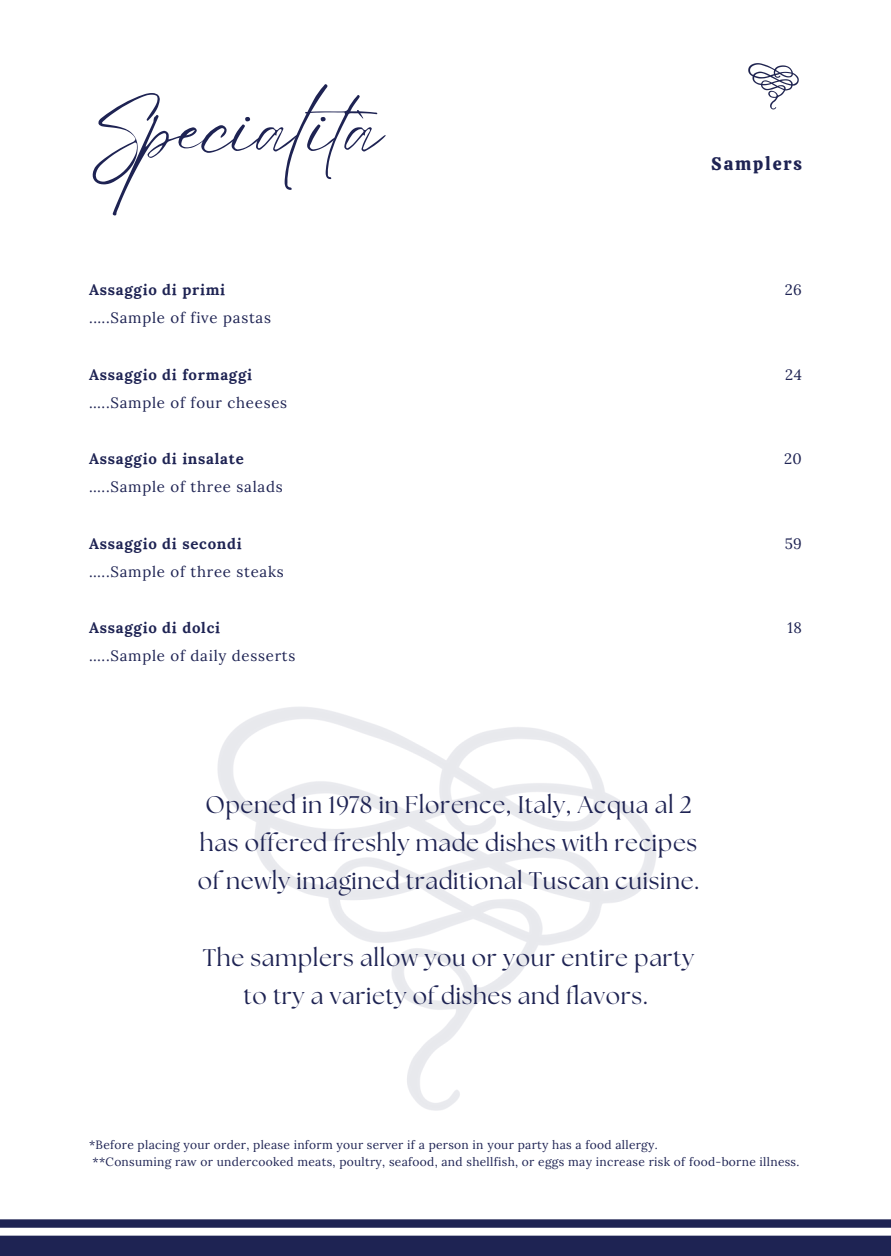
<style>
.page{position:relative;width:891px;height:1256px;background:#fff}
.page>*{position:absolute;margin:0;border:0;box-sizing:border-box;transform-origin:0 0}
.t1{font:75px "Eyesome Script";color:#1e2353}
.t2{font:24px/38.2px "The Seasons";letter-spacing:.025em;color:#1e2353;text-align:center}
.t3{font:18px "Calistoga";letter-spacing:.1em;color:#1e2353}
.t4{font:15px/28.2px "Lora";letter-spacing:.05em;color:#1e2353}
.t5{font:12px "Lora";letter-spacing:.025em;color:#1e2353}
.s1{font-weight:700}
</style>
<div class="page">
<img style="left:217px;top:707px;width:439px;height:404px">
<div style="left:0;top:1219px;width:891px;height:8px;background:#1e2353"></div>
<div style="left:0;top:1235px;width:891px;height:20px;background:#1e2353"></div>
<img style="left:748px;top:63px;width:51px;height:47px">
<h4 class="t1" style="left:89px;top:81px;width:318px">Specialità</h4>
<p class="t4" style="left:89px;top:276px;width:183px"><span class="s1">Assaggio di primi </span>.….Sample of five pastas</p>
<h3 class="t4" style="left:89px;top:360px;width:200px"><span class="s1">Assaggio di formaggi </span>…..Sample of four cheeses</h3>
<h4 class="t4" style="left:89px;top:444px;width:195px"><span class="s1">Assaggio di insalate </span>…..Sample of three salads</h4>
<h4 class="t4" style="left:89px;top:529px;width:196px"><span class="s1">Assaggio di secondi </span>…..Sample of three steaks</h4>
<h4 class="t4" style="left:89px;top:613px;width:208px"><span class="s1">Assaggio di dolci </span>…..Sample of daily desserts</h4>
<h4 class="t3" style="left:711px;top:152px;width:92px">Samplers</h4>
<h4 class="t4" style="left:785px;top:276px;width:19px">26</h4>
<h4 class="t4" style="left:785px;top:360px;width:18px">24</h4>
<h4 class="t4" style="left:784px;top:444px;width:19px">20</h4>
<h4 class="t4" style="left:785px;top:529px;width:19px">59</h4>
<h4 class="t4" style="left:788px;top:613px;width:16px">18</h4>
<h2 class="t2" style="left:198px;top:787px;width:503px">Opened in 1978 in Florence, Italy, Acqua al 2 has offered freshly made dishes with recipes of newly imagined traditional Tuscan cuisine.</h2>
<p class="t2" style="left:203px;top:940px;width:493px">The samplers allow you or your entire party to try a variety of dishes and flavors.</p>
<p class="t5" style="left:89px;top:1137px;width:570px">*Before placing your order, please inform your server if a person in your party has a food allergy.</p>
<h2 class="t5" style="left:93px;top:1154px;width:708px">**Consuming raw or undercooked meats, poultry, seafood, and shellfish, or eggs may increase risk of food-borne illness.</h2>
</div>
